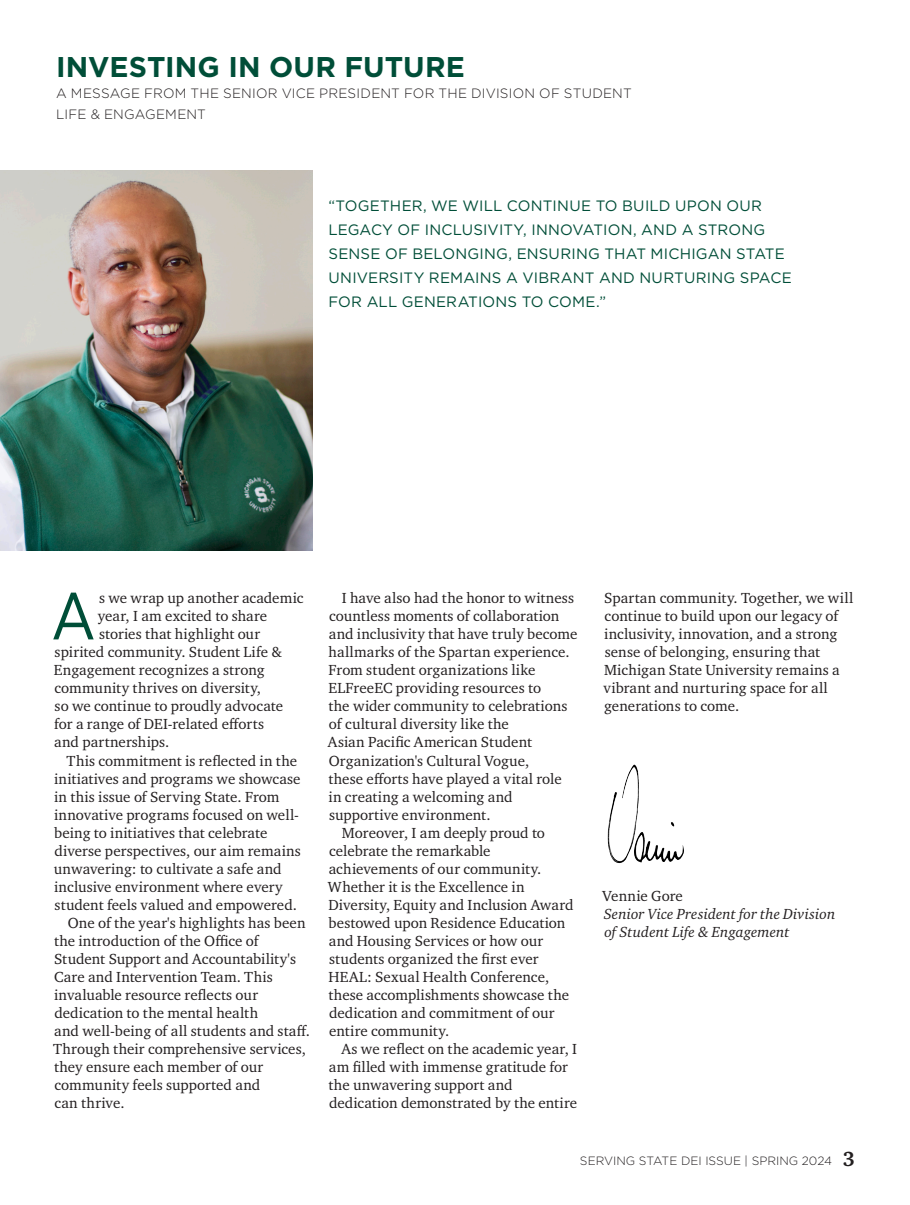
<style>
.page{position:relative;width:910px;height:1205px;background:#fff}
.page>*{position:absolute;margin:0;border:0;box-sizing:border-box;transform-origin:0 0}
.Body_Copy{font:66.45px "Gotham Narrow";color:#004e38}
.t1{font:700 28.5px "Gotham";letter-spacing:.005em;color:#004e38}
.Body_Copy_Indent{font:15px/18px "Charter ITC Std";letter-spacing:.005em;color:#231f20}
.Body_Copy-2{font:15px "Charter ITC Std";letter-spacing:.005em;color:#231f20}
.Vennie_PullQuote{font:15px/24px "Gotham";letter-spacing:.01em;color:#004e38}
.t2{font:italic 15px/18px "Charter ITC Std";letter-spacing:.005em;color:#231f20}
.t3{font:300 13.5px/21px "Gotham";letter-spacing:.015em;color:#231f20}
.t4{font:300 12px "Gotham";color:#231f20}
.s1{font-family:"Charter ITC Std";font-weight:700;font-size:21px}
</style>
<div class="page">
<img style="left:607px;top:764px;width:77px;height:99px">
<img style="left:0;top:170px;width:313px;height:380px">
<p class="t1" style="left:56px;top:48px;width:410px">INVESTING IN OUR FUTURE</p>
<p class="t3" style="left:56px;top:83px;width:577px">A MESSAGE FROM THE SENIOR VICE PRESIDENT FOR THE DIVISION OF STUDENT<br>LIFE &amp; ENGAGEMENT</p>
<p class="Vennie_PullQuote" style="left:328px;top:194px;width:464px">“TOGETHER, WE WILL CONTINUE TO BUILD UPON OUR LEGACY OF INCLUSIVITY, INNOVATION, AND A STRONG SENSE OF BELONGING, ENSURING THAT MICHIGAN STATE UNIVERSITY REMAINS A VIBRANT AND NURTURING SPACE FOR ALL GENERATIONS TO COME.”</p>
<p class="Body_Copy" style="left:51px;top:574px;width:46px">A</p>
<p class="Body_Copy-2" style="left:99px;top:589px;width:206px">s we wrap up another academic</p>
<p class="Body_Copy-2" style="left:98px;top:607px;width:171px">year, I am excited to share</p>
<p class="Body_Copy-2" style="left:99px;top:625px;width:162px">stories that highlight our</p>
<p class="Body_Copy-2" style="left:55px;top:643px;width:229px">spirited community. Student Life &amp;</p>
<p class="Body_Copy-2" style="left:54px;top:661px;width:212px">Engagement recognizes a strong</p>
<p class="Body_Copy-2" style="left:55px;top:679px;width:208px">community thrives on diversity,</p>
<p class="Body_Copy-2" style="left:55px;top:697px;width:230px">so we continue to proudly advocate</p>
<p class="Body_Copy-2" style="left:54px;top:715px;width:211px">for a range of DEI-related efforts</p>
<p class="Body_Copy-2" style="left:54px;top:733px;width:116px">and partnerships.</p>
<p class="Body_Copy_Indent" style="left:54px;top:751px;width:248px;text-indent:13px">This commitment is reflected in the initiatives and programs we showcase in this issue of Serving State. From innovative programs focused on well&shy;being to initiatives that celebrate diverse perspectives, our aim remains unwavering: to cultivate a safe and inclusive environment where every student feels valued and empowered.</p>
<p class="Body_Copy_Indent" style="left:53px;top:913px;width:258px;text-indent:15px">One of the year's highlights has been the introduction of the Office of<br>Student Support and Accountability's<br>Care and Intervention Team. This invaluable resource reflects our dedication to the mental health<br>and well-being of all students and staff.<br>Through their comprehensive services, they ensure each member of our community feels supported and<br>can thrive.</p>
<p class="Body_Copy_Indent" style="left:328px;top:589px;width:251px;text-indent:14px">I have also had the honor to witness countless moments of collaboration and inclusivity that have truly become hallmarks of the Spartan experience.<br>From student organizations like ELFreeEC providing resources to<br>the wider community to celebrations of cultural diversity like the<br>Asian Pacific American Student Organization's Cultural Vogue,<br>these efforts have played a vital role in creating a welcoming and supportive environment.</p>
<p class="Body_Copy_Indent" style="left:328px;top:823px;width:247px;text-indent:14px">Moreover, I am deeply proud to celebrate the remarkable achievements of our community.<br>Whether it is the Excellence in<br>Diversity, Equity and Inclusion Award bestowed upon Residence Education and Housing Services or how our students organized the first ever<br>HEAL: Sexual Health Conference, these accomplishments showcase the dedication and commitment of our entire community.</p>
<p class="Body_Copy_Indent" style="left:328px;top:1039px;width:250px;text-indent:13px">As we reflect on the academic year, I am filled with immense gratitude for the unwavering support and dedication demonstrated by the entire</p>
<p class="Body_Copy_Indent" style="left:603px;top:589px;width:251px">Spartan community. Together, we will continue to build upon our legacy of inclusivity, innovation, and a strong sense of belonging, ensuring that Michigan State University remains a vibrant and nurturing space for all generations to come.</p>
<p class="Body_Copy_Indent" style="left:602px;top:886px;width:82px">Vennie Gore</p>
<p class="t2" style="left:603px;top:904px;width:233px">Senior Vice President for the Division of Student Life &amp; Engagement</p>
<p class="t4" style="left:580px;top:1152px;width:276px">SERVING STATE DEI ISSUE | SPRING 2024 <span class="s1">3</span></p>
</div>
